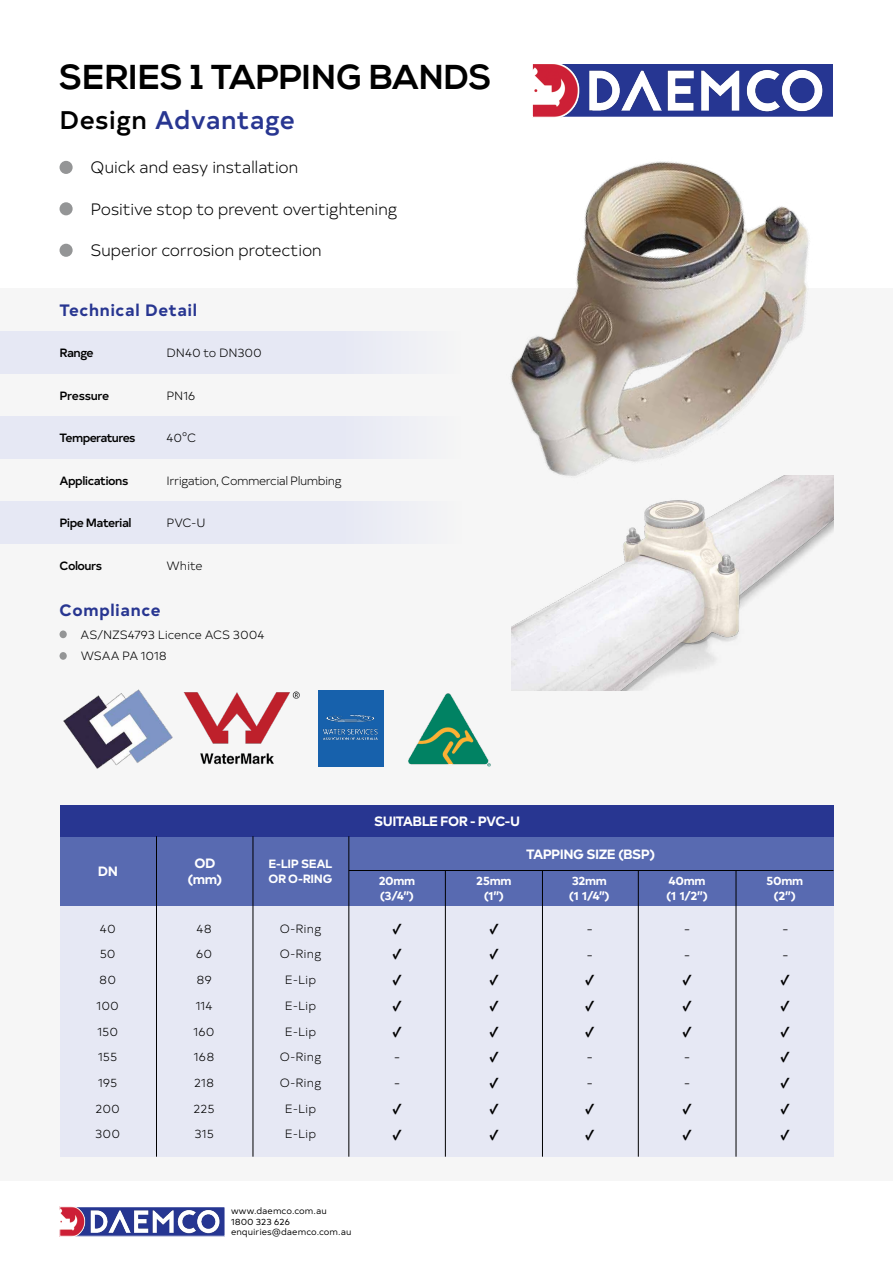
<style>
.page{position:relative;width:893px;height:1263px;background:#fff}
.page>*{position:absolute;margin:0;border:0;box-sizing:border-box;transform-origin:0 0}
.t1{font:700 34.5px "Nexa";letter-spacing:.01em;color:#000}
.t2{font:500 25.5px "Typold";letter-spacing:.015em;color:#283691}
.t3{font:300 16.5px "Typold";letter-spacing:-.03em;color:#000}
.t4{font:700 16.5px "Typold";letter-spacing:.035em;color:#283691}
.t5{font:900 15px "Acumin Pro Cond";color:#000}
.t6{font:300 15px "Typold";color:#000}
.t7{font:700 13.5px/16.2px "Typold";letter-spacing:-.04em;color:#fff;text-align:center}
.t8{font:300 12px "Typold";letter-spacing:-.005em;color:#000}
.t9{font:700 12px/14.4px "Typold";letter-spacing:-.03em;color:#fff}
.t10{font:500 12px "Typold";letter-spacing:-.045em;color:#000}
.t11{font:300 12px "Typold";letter-spacing:-.04em;color:#000}
.t12{font:500 12px "Typold";letter-spacing:-.025em;color:#000}
.t13{font:9px "Typold";letter-spacing:.005em;color:#000}
.s1{color:#000}
</style>
<div class="page">
<div style="left:0;top:288px;width:893px;height:892px;background:#f6f6f6"></div>
<div style="left:60px;top:896px;width:773px;height:261px;background:#e0e3f4"></div>
<img style="left:510px;top:161px;width:324px;height:370px">
<div style="left:60px;top:161px;width:13px;height:13px;background:#949596;border-radius:50%"></div>
<div style="left:60px;top:202px;width:13px;height:13px;background:#949596;border-radius:50%"></div>
<div style="left:60px;top:244px;width:13px;height:13px;background:#949596;border-radius:50%"></div>
<div style="left:60px;top:630px;width:7px;height:8px;background:#949596;border-radius:50%"></div>
<div style="left:60px;top:652px;width:7px;height:8px;background:#949596;border-radius:50%"></div>
<div style="left:0;top:416px;width:461px;height:43px;background:#e0e3f4"></div>
<div style="left:0;top:501px;width:461px;height:43px;background:#e0e3f4"></div>
<div style="left:0;top:331px;width:461px;height:43px;background:#e0e3f4"></div>
<div style="left:60px;top:836px;width:773px;height:69px;background:#586ab1"></div>
<div style="left:60px;top:805px;width:773px;height:31px;background:#283691"></div>
<hr style="left:349px;top:870px;width:484px;height:1px;background:#000">
<hr style="left:156px;top:836px;width:1px;height:321px;background:#000">
<hr style="left:253px;top:836px;width:1px;height:321px;background:#000">
<hr style="left:445px;top:870px;width:1px;height:287px;background:#000">
<hr style="left:542px;top:870px;width:1px;height:287px;background:#000">
<hr style="left:349px;top:836px;width:1px;height:321px;background:#000">
<hr style="left:638px;top:871px;width:1px;height:286px;background:#000">
<hr style="left:736px;top:870px;width:1px;height:287px;background:#000">
<img style="left:534px;top:65px;width:298px;height:51px">
<div style="left:532px;top:63px;width:302px;height:55px;border:1px solid #fff"></div>
<img style="left:62px;top:1208px;width:161px;height:26px">
<div style="left:60px;top:1206px;width:165px;height:30px;border:1px solid #fff"></div>
<img style="left:511px;top:475px;width:322px;height:215px">
<div style="left:318px;top:690px;width:65px;height:77px;background:#1761ac"></div>
<img style="left:322px;top:714px;width:56px;height:26px">
<img style="left:183px;top:691px;width:117px;height:74px">
<img style="left:63px;top:689px;width:110px;height:80px">
<img style="left:408px;top:693px;width:83px;height:74px">
<p class="t1" style="left:60px;top:57px;width:434px">SERIES 1 TAPPING BANDS</p>
<p class="t2" style="left:60px;top:99px;width:237px"><span class="s1">Design</span> Advantage</p>
<p class="t3" style="left:90px;top:154px;width:210px">Quick and easy installation</p>
<p class="t3" style="left:90px;top:197px;width:309px">Positive stop to prevent overtightening</p>
<p class="t3" style="left:90px;top:238px;width:233px">Superior corrosion protection</p>
<p class="t4" style="left:60px;top:297px;width:139px">Technical Detail</p>
<p class="t10" style="left:60px;top:343px;width:36px">Range</p>
<p class="t12" style="left:60px;top:386px;width:51px">Pressure</p>
<p class="t10" style="left:60px;top:428px;width:77px">Temperatures</p>
<p class="t10" style="left:60px;top:471px;width:70px">Applications</p>
<p class="t10" style="left:60px;top:513px;width:74px">Pipe Material</p>
<p class="t10" style="left:60px;top:556px;width:44px">Colours</p>
<p class="t8" style="left:167px;top:344px;width:97px">DN40 to DN300</p>
<p class="t8" style="left:167px;top:386px;width:30px">PN16</p>
<p class="t8" style="left:167px;top:429px;width:31px">40°C</p>
<p class="t11" style="left:167px;top:471px;width:177px">Irrigation, Commercial Plumbing</p>
<p class="t8" style="left:167px;top:514px;width:40px">PVC-U</p>
<p class="t8" style="left:167px;top:556px;width:38px">White</p>
<p class="t4" style="left:60px;top:596px;width:103px">Compliance</p>
<p class="t8" style="left:81px;top:625px;width:185px">AS/NZS4793 Licence ACS 3004</p>
<p class="t8" style="left:81px;top:647px;width:88px">WSAA PA 1018</p>
<p class="t7" style="left:374px;top:811px;width:147px">SUITABLE FOR - PVC-U</p>
<p class="t7" style="left:98px;top:862px;width:22px">DN</p>
<p class="t8" style="left:100px;top:919px;width:18px">40</p>
<p class="t8" style="left:100px;top:945px;width:17px">50</p>
<p class="t8" style="left:99px;top:971px;width:18px">80</p>
<p class="t8" style="left:97px;top:996px;width:24px">100</p>
<p class="t7" style="left:526px;top:844px;width:131px">TAPPING SIZE (BSP)</p>
<p class="t7" style="left:188px;top:853px;width:36px">OD (mm)</p>
<p class="t9" style="left:269px;top:855px;width:65px">E-LIP SEAL</p>
<p class="t9" style="left:269px;top:870px;width:65px">OR O-RING</p>
<p class="t9" style="left:379px;top:873px;width:38px">20mm (3/4”)</p>
<p class="t9" style="left:476px;top:873px;width:37px;text-align:center">25mm (1”)</p>
<p class="t9" style="left:569px;top:873px;width:42px">32mm (1 1/4”)</p>
<p class="t9" style="left:666px;top:873px;width:43px">40mm (1 1/2”)</p>
<p class="t9" style="left:766px;top:873px;width:38px;text-align:center">50mm (2”)</p>
<p class="t5" style="left:393px;top:919px;width:11px">✓</p>
<p class="t5" style="left:489px;top:919px;width:11px">✓</p>
<p class="t6" style="left:587px;top:917px;width:7px">-</p>
<p class="t6" style="left:684px;top:917px;width:7px">-</p>
<p class="t6" style="left:782px;top:917px;width:7px">-</p>
<p class="t5" style="left:393px;top:944px;width:11px">✓</p>
<p class="t5" style="left:489px;top:944px;width:11px">✓</p>
<p class="t6" style="left:587px;top:943px;width:7px">-</p>
<p class="t6" style="left:684px;top:943px;width:7px">-</p>
<p class="t6" style="left:782px;top:943px;width:7px">-</p>
<p class="t5" style="left:393px;top:970px;width:11px">✓</p>
<p class="t5" style="left:489px;top:970px;width:11px">✓</p>
<p class="t5" style="left:585px;top:970px;width:11px">✓</p>
<p class="t5" style="left:682px;top:970px;width:11px">✓</p>
<p class="t5" style="left:781px;top:970px;width:11px">✓</p>
<p class="t5" style="left:393px;top:996px;width:11px">✓</p>
<p class="t8" style="left:280px;top:919px;width:43px">O-Ring</p>
<p class="t8" style="left:196px;top:919px;width:17px">48</p>
<p class="t8" style="left:280px;top:945px;width:43px">O-Ring</p>
<p class="t8" style="left:196px;top:945px;width:18px">60</p>
<p class="t8" style="left:285px;top:971px;width:33px">E-Lip</p>
<p class="t8" style="left:196px;top:971px;width:17px">89</p>
<p class="t5" style="left:489px;top:996px;width:11px">✓</p>
<p class="t5" style="left:585px;top:996px;width:11px">✓</p>
<p class="t5" style="left:682px;top:996px;width:11px">✓</p>
<p class="t5" style="left:781px;top:996px;width:11px">✓</p>
<p class="t8" style="left:285px;top:996px;width:33px">E-Lip</p>
<p class="t8" style="left:196px;top:996px;width:18px">114</p>
<p class="t8" style="left:97px;top:1022px;width:22px">150</p>
<p class="t8" style="left:194px;top:1022px;width:23px">160</p>
<p class="t8" style="left:285px;top:1022px;width:33px">E-Lip</p>
<p class="t5" style="left:393px;top:1022px;width:11px">✓</p>
<p class="t5" style="left:489px;top:1022px;width:11px">✓</p>
<p class="t5" style="left:585px;top:1022px;width:11px">✓</p>
<p class="t5" style="left:682px;top:1022px;width:11px">✓</p>
<p class="t5" style="left:781px;top:1022px;width:11px">✓</p>
<p class="t8" style="left:98px;top:1048px;width:21px">155</p>
<p class="t8" style="left:194px;top:1048px;width:22px">168</p>
<p class="t8" style="left:280px;top:1048px;width:43px">O-Ring</p>
<p class="t6" style="left:394px;top:1046px;width:7px">-</p>
<p class="t5" style="left:489px;top:1047px;width:11px">✓</p>
<p class="t6" style="left:587px;top:1046px;width:7px">-</p>
<p class="t6" style="left:684px;top:1046px;width:7px">-</p>
<p class="t5" style="left:781px;top:1047px;width:11px">✓</p>
<p class="t8" style="left:98px;top:1073px;width:21px">195</p>
<p class="t8" style="left:194px;top:1073px;width:22px">218</p>
<p class="t8" style="left:280px;top:1073px;width:43px">O-Ring</p>
<p class="t6" style="left:394px;top:1071px;width:7px">-</p>
<p class="t5" style="left:489px;top:1073px;width:11px">✓</p>
<p class="t6" style="left:587px;top:1071px;width:7px">-</p>
<p class="t6" style="left:684px;top:1071px;width:7px">-</p>
<p class="t5" style="left:781px;top:1073px;width:11px">✓</p>
<p class="t8" style="left:96px;top:1099px;width:26px">200</p>
<p class="t8" style="left:194px;top:1099px;width:23px">225</p>
<p class="t8" style="left:285px;top:1099px;width:33px">E-Lip</p>
<p class="t5" style="left:393px;top:1099px;width:11px">✓</p>
<p class="t5" style="left:489px;top:1099px;width:11px">✓</p>
<p class="t5" style="left:585px;top:1099px;width:11px">✓</p>
<p class="t5" style="left:682px;top:1099px;width:11px">✓</p>
<p class="t5" style="left:781px;top:1099px;width:11px">✓</p>
<p class="t8" style="left:95px;top:1125px;width:27px">300</p>
<p class="t8" style="left:194px;top:1125px;width:21px">315</p>
<p class="t8" style="left:285px;top:1125px;width:33px">E-Lip</p>
<p class="t5" style="left:393px;top:1124px;width:11px">✓</p>
<p class="t5" style="left:489px;top:1124px;width:11px">✓</p>
<p class="t5" style="left:585px;top:1124px;width:11px">✓</p>
<p class="t5" style="left:682px;top:1124px;width:11px">✓</p>
<p class="t5" style="left:781px;top:1124px;width:11px">✓</p>
<p class="t13" style="left:231px;top:1204px;width:97px">www.daemco.com.au</p>
<p class="t13" style="left:231px;top:1214px;width:61px">1800 323 626</p>
<p class="t13" style="left:231px;top:1225px;width:122px">enquiries@daemco.com.au</p>
</div>
